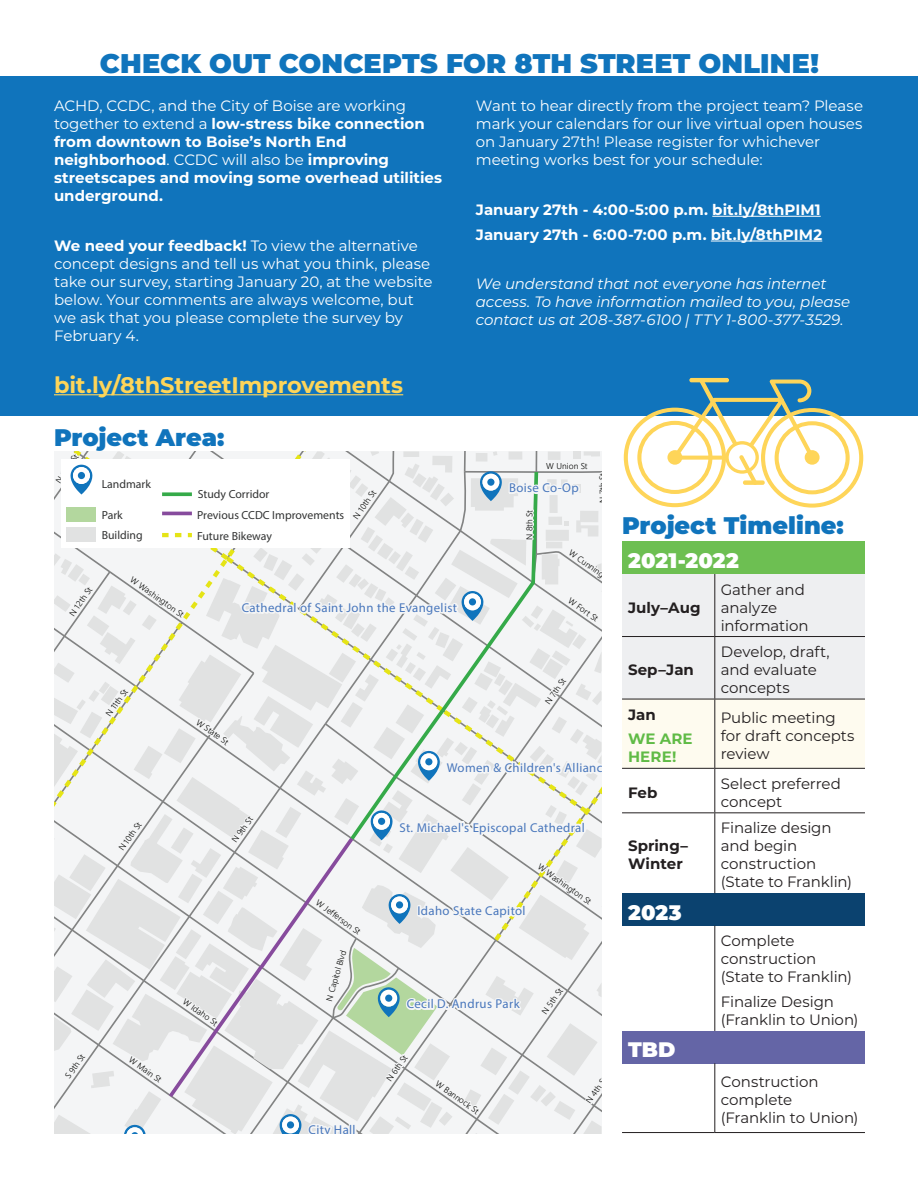
<style>
.page{position:relative;width:918px;height:1188px;background:#fff}
.page>*{position:absolute;margin:0;border:0;box-sizing:border-box;transform-origin:0 0}
.t1{font:900 27px "Montserrat";letter-spacing:.005em;color:#1074bc}
.t2{font:900 24px "Montserrat";color:#1074bc}
.t3{font:700 22.5px "Montserrat";letter-spacing:-.005em;color:#fed559}
.t4{font:900 21px "Montserrat";letter-spacing:.01em;color:#fff}
.t5{font:15px/18px "Montserrat";letter-spacing:-.005em;color:#fff}
.t6{font:700 15px/18px "Montserrat";color:#fff}
.t7{font:15px/18px "Montserrat";letter-spacing:-.005em;color:#231f20}
.t8{font:italic 15px/18px "Montserrat";letter-spacing:-.005em;color:#fff}
.t9{font:700 15px/18px "Montserrat";color:#231f20}
.t10{font:700 15px/18px "Montserrat";letter-spacing:.01em;color:#60bb46}
.t11{font:12.75px "Myriad Pro";letter-spacing:.03em;color:#4977bc}
.t12{font:11.7px/20.1px "Myriad Pro";color:#323333}
.t13{font:300 8.55px "Segoe UI";letter-spacing:-.005em;color:#040503}
.s1{font-weight:400}
.s2{font-weight:700}
</style>
<div class="page">
<div style="left:622px;top:542px;width:243px;height:32px;background:#6dbf52"></div>
<svg style="left:622px;top:574px;width:243px;height:194px"></svg>
<div style="left:622px;top:893px;width:243px;height:33px;background:#0b426f"></div>
<div style="left:622px;top:1031px;width:243px;height:32px;background:#6465a6"></div>
<hr style="left:714px;top:574px;width:1px;height:62px;background:#231f20">
<hr style="left:622px;top:636px;width:93px;height:1px;background:#231f20">
<hr style="left:715px;top:636px;width:150px;height:1px;background:#231f20">
<hr style="left:714px;top:637px;width:1px;height:62px;background:#231f20">
<hr style="left:622px;top:699px;width:93px;height:1px;background:#231f20">
<hr style="left:715px;top:699px;width:150px;height:1px;background:#231f20">
<hr style="left:714px;top:699px;width:1px;height:69px;background:#231f20">
<hr style="left:622px;top:768px;width:93px;height:1px;background:#231f20">
<hr style="left:715px;top:768px;width:150px;height:1px;background:#231f20">
<hr style="left:714px;top:769px;width:1px;height:43px;background:#231f20">
<hr style="left:714px;top:813px;width:1px;height:80px;background:#231f20">
<hr style="left:714px;top:926px;width:1px;height:105px;background:#231f20">
<hr style="left:714px;top:1063px;width:1px;height:69px;background:#231f20">
<hr style="left:622px;top:812px;width:93px;height:1px;background:#231f20">
<hr style="left:715px;top:812px;width:150px;height:1px;background:#231f20">
<hr style="left:622px;top:1132px;width:93px;height:1px;background:#231f20">
<hr style="left:715px;top:1132px;width:150px;height:1px;background:#231f20">
<svg style="left:54px;top:451px;width:548px;height:683px"></svg>
<div style="left:274px;top:527px;width:20px;height:14px;background:#fff"></div>
<div style="left:0;top:76px;width:918px;height:340px;background:#1074bc"></div>
<hr style="left:54px;top:394px;width:349px;height:1px;background:#fed559">
<hr style="left:712px;top:216px;width:109px;height:1px;background:#fff">
<hr style="left:711px;top:241px;width:111px;height:1px;background:#fff">
<svg style="left:623px;top:378px;width:241px;height:130px"></svg>
<h1 class="t1" style="left:100px;top:43px;width:721px">CHECK OUT CONCEPTS FOR 8TH STREET ONLINE!</h1>
<p class="t6" style="left:54px;top:96px;width:390px"><span class="s1">ACHD, CCDC, and the City of Boise are working together to extend a</span> low-stress bike connection from downtown to Boise’s North End neighborhood<span class="s1">. CCDC will also be</span> improving streetscapes and moving some overhead utilities underground.</p>
<p class="t5" style="left:54px;top:236px;width:380px"><span class="s2">We need your feedback!</span> To view the alternative concept designs and tell us what you think, please take our survey, starting January 20, at the website below. Your comments are always welcome, but we ask that you please complete the survey by February 4.</p>
<h3 class="t3" style="left:54px;top:368px;width:351px">bit.ly/8thStreetImprovements</h3>
<h2 class="t2" style="left:54px;top:419px;width:172px">Project Area:</h2>
<p class="t12" style="left:102px;top:474px;width:51px">Landmark</p>
<p class="t12" style="left:102px;top:505px;width:43px">Park<br>Building</p>
<p class="t13" style="left:65px;top:610px;width:34px;rotate:-55deg">N 12th St</p>
<p class="t13" style="left:136px;top:572px;width:65px;rotate:35deg">W Washington St</p>
<p class="t12" style="left:197px;top:483px;width:149px;line-height:21.3px">Study Corridor<br>Previous CCDC Improvements</p>
<p class="t12" style="left:197px;top:525px;width:98px">Future Bikeway TBD</p>
<p class="t13" style="left:241px;top:513px;width:33px;rotate:-55deg">N 11th St</p>
<p class="t13" style="left:349px;top:513px;width:34px;rotate:-55deg">N 10th St</p>
<p class="t11" style="left:242px;top:600px;width:217px">Cathedral of Saint John the Evangelist</p>
<p class="t5" style="left:476px;top:96px;width:389px">Want to hear directly from the project team? Please mark your calendars for our live virtual open houses on January 27th! Please register for whichever meeting works best for your schedule:</p>
<p class="t6" style="left:476px;top:196px;width:348px;line-height:24.8px">January 27th - 4:00-5:00 p.m. bit.ly/8thPIM1<br>January 27th - 6:00-7:00 p.m. bit.ly/8thPIM2</p>
<p class="t8" style="left:476px;top:274px;width:376px">We understand that not everyone has internet access. To have information mailed to you, please contact us at 208-387-6100 | TTY 1-800-377-3529.</p>
<p class="t13" style="left:546px;top:458px;width:43px">W Union St</p>
<p class="t11" style="left:509px;top:480px;width:71px">Boise Co-Op</p>
<p class="t13" style="left:521px;top:540px;width:31px;rotate:-90deg">N 8th St</p>
<p class="t13" style="left:595px;top:503px;width:31px;rotate:-90deg">N 7th St</p>
<h2 class="t2" style="left:622px;top:507px;width:223px">Project Timeline:</h2>
<p class="t13" style="left:574px;top:545px;width:68px;rotate:35deg">W Cunningham Pl</p>
<h3 class="t4" style="left:628px;top:545px;width:112px">2021-2022</h3>
<p class="t9" style="left:628px;top:597px;width:74px">July–Aug</p>
<p class="t7" style="left:721px;top:580px;width:89px">Gather and analyze information</p>
<p class="t13" style="left:574px;top:593px;width:36px;rotate:35deg">W Fort St</p>
<p class="t13" style="left:101px;top:711px;width:33px;rotate:-55deg">N 11th St</p>
<p class="t13" style="left:114px;top:845px;width:34px;rotate:-55deg">N 10th St</p>
<p class="t13" style="left:202px;top:714px;width:39px;rotate:35deg">W State St</p>
<p class="t13" style="left:227px;top:837px;width:31px;rotate:-55deg">N 9th St</p>
<p class="t13" style="left:60px;top:1073px;width:29px;rotate:-55deg">S 9th St</p>
<p class="t13" style="left:134px;top:1052px;width:39px;rotate:35deg">W Main St</p>
<p class="t13" style="left:189px;top:994px;width:42px;rotate:35deg">W Idaho St</p>
<p class="t13" style="left:322px;top:895px;width:54px;rotate:35deg">W Jefferson St</p>
<p class="t13" style="left:321px;top:999px;width:54px;rotate:-74deg">N Capitol Blvd</p>
<p class="t11" style="left:309px;top:1122px;width:49px">City Hall</p>
<p class="t13" style="left:540px;top:698px;width:31px;rotate:-55deg">N 7th St</p>
<p class="t11" style="left:447px;top:760px;width:164px">Women &amp; Children's Alliance</p>
<p class="t11" style="left:399px;top:819px;width:187px">St. Michael's Episcopal Cathedral</p>
<p class="t11" style="left:417px;top:903px;width:110px">Idaho State Capitol</p>
<p class="t13" style="left:543px;top:859px;width:65px;rotate:35deg">W Washington St</p>
<p class="t11" style="left:407px;top:996px;width:114px">Cecil D. Andrus Park</p>
<p class="t13" style="left:382px;top:1075px;width:31px;rotate:-55deg">N 6th St</p>
<p class="t13" style="left:441px;top:1076px;width:52px;rotate:35deg">W Bannock St</p>
<p class="t13" style="left:537px;top:1008px;width:31px;rotate:-55deg">N 5th St</p>
<p class="t13" style="left:581px;top:1098px;width:31px;rotate:-55deg">N 4th St</p>
<p class="t9" style="left:628px;top:660px;width:67px">Sep–Jan</p>
<p class="t9" style="left:628px;top:704px;width:29px">Jan</p>
<p class="t10" style="left:628px;top:729px;width:66px">WE ARE<br>HERE!</p>
<p class="t7" style="left:721px;top:642px;width:111px">Develop, draft, and evaluate concepts</p>
<p class="t7" style="left:721px;top:708px;width:135px">Public meeting for draft concepts review</p>
<p class="t9" style="left:628px;top:783px;width:31px">Feb</p>
<p class="t7" style="left:721px;top:774px;width:122px">Select preferred concept</p>
<p class="t9" style="left:628px;top:836px;width:61px">Spring–<br>Winter</p>
<p class="t7" style="left:721px;top:819px;width:133px">Finalize design and begin construction (State to Franklin)</p>
<h3 class="t4" style="left:628px;top:896px;width:55px">2023</h3>
<h3 class="t4" style="left:628px;top:1034px;width:49px">TBD</h3>
<p class="t7" style="left:721px;top:931px;width:133px">Complete construction (State to Franklin)</p>
<p class="t7" style="left:721px;top:992px;width:139px">Finalize Design (Franklin to Union)</p>
<p class="t7" style="left:721px;top:1072px;width:139px">Construction complete (Franklin to Union)</p>
</div>
